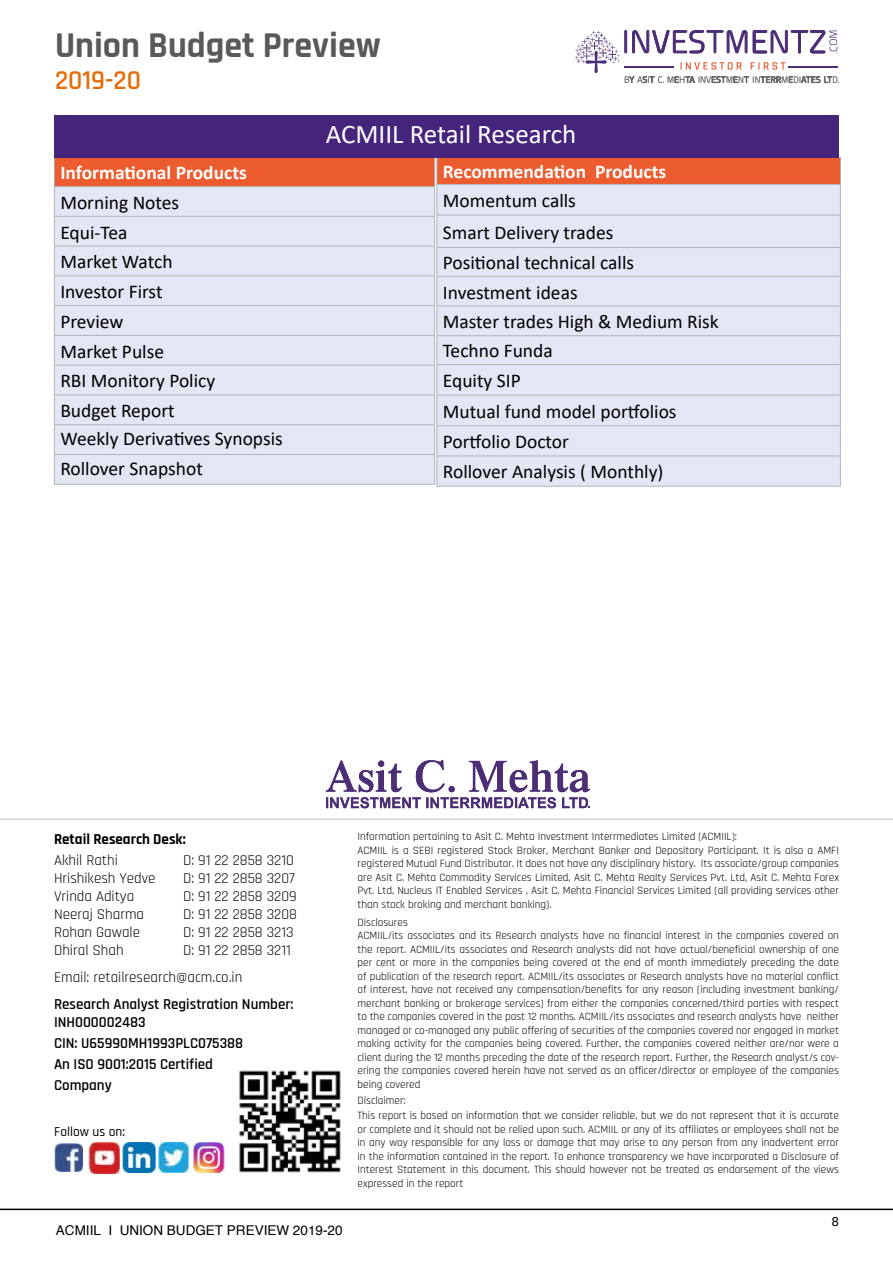
<style>
.page{position:relative;width:893px;height:1263px;background:#fff}
.page>*{position:absolute;margin:0;border:0;box-sizing:border-box;transform-origin:0 0}
.t1{font:700 36px "Rajdhani";color:#595959}
.t2{font:27px "Calibri";color:#fff}
.t3{font:600 27px "Rajdhani";color:#e46c0a}
.t4{font:19.5px/29.5px "Calibri";color:#000}
.t5{font:700 19.5px "Calibri";color:#fff}
.t6{font:15px/27px "Rajdhani";color:#000}
.t7{font:600 15px/21px "Rajdhani";color:#000}
.t8{font:700 15px "Rajdhani";color:#000}
.t9{font:13.5px "Helvetica";color:#000}
.t10{font:500 13.5px "Rajdhani";color:#000}
.t11{font:12px "Rupee Foradian";color:#000}
.t12{font:11.25px/13.5px "Rajdhani";color:#000}
</style>
<div class="page">
<svg style="left:575px;top:30px;width:264px;height:53px"></svg>
<hr style="left:0;top:1208px;width:893px;height:2px;background:#000">
<hr style="left:0;top:819px;width:893px;height:1px;background:#c3c4c8">
<img style="left:239px;top:1070px;width:102px;height:103px">
<svg style="left:326px;top:760px;width:264px;height:48px"></svg>
<img style="left:54px;top:1143px;width:29px;height:28px">
<img style="left:88px;top:1143px;width:31px;height:30px">
<img style="left:123px;top:1142px;width:32px;height:31px">
<img style="left:159px;top:1142px;width:30px;height:30px">
<img style="left:193px;top:1142px;width:32px;height:31px">
<div style="left:54px;top:157px;width:381px;height:30px;background:#ec5c2f"></div>
<div style="left:55px;top:187px;width:379px;height:297px;background:#e3e7f5"></div>
<hr style="left:54px;top:157px;width:381px;height:1px;background:#b1b4b6">
<hr style="left:54px;top:186px;width:381px;height:1px;background:#b1b4b6">
<hr style="left:54px;top:216px;width:381px;height:1px;background:#b1b4b6">
<hr style="left:54px;top:246px;width:381px;height:1px;background:#b1b4b6">
<hr style="left:54px;top:275px;width:381px;height:1px;background:#b1b4b6">
<hr style="left:54px;top:305px;width:381px;height:1px;background:#b1b4b6">
<hr style="left:54px;top:335px;width:381px;height:1px;background:#b1b4b6">
<hr style="left:54px;top:365px;width:381px;height:1px;background:#b1b4b6">
<hr style="left:54px;top:395px;width:381px;height:1px;background:#b1b4b6">
<hr style="left:54px;top:424px;width:381px;height:1px;background:#b1b4b6">
<hr style="left:54px;top:454px;width:381px;height:1px;background:#b1b4b6">
<svg style="left:54px;top:158px;width:1px;height:326px"></svg>
<hr style="left:54px;top:484px;width:381px;height:1px;background:#b1b4b6">
<div style="left:437px;top:157px;width:403px;height:27px;background:#ec5c2f"></div>
<div style="left:437px;top:185px;width:403px;height:301px;background:#e3e7f5"></div>
<hr style="left:436px;top:157px;width:405px;height:1px;background:#b1b4b6">
<svg style="left:840px;top:158px;width:1px;height:26px"></svg>
<hr style="left:436px;top:184px;width:405px;height:1px;background:#b1b4b6">
<hr style="left:840px;top:185px;width:1px;height:30px;background:#b1b4b6">
<hr style="left:436px;top:215px;width:405px;height:1px;background:#b1b4b6">
<hr style="left:840px;top:215px;width:1px;height:32px;background:#b1b4b6">
<hr style="left:436px;top:247px;width:405px;height:1px;background:#b1b4b6">
<hr style="left:436px;top:276px;width:405px;height:1px;background:#b1b4b6">
<hr style="left:436px;top:306px;width:405px;height:1px;background:#b1b4b6">
<hr style="left:436px;top:335px;width:405px;height:1px;background:#b1b4b6">
<svg style="left:434px;top:158px;width:3px;height:326px"></svg>
<svg style="left:840px;top:248px;width:1px;height:116px"></svg>
<hr style="left:436px;top:364px;width:405px;height:1px;background:#b1b4b6">
<hr style="left:436px;top:365px;width:1px;height:30px;background:#b1b4b6">
<hr style="left:840px;top:365px;width:1px;height:30px;background:#b1b4b6">
<hr style="left:436px;top:395px;width:405px;height:1px;background:#b1b4b6">
<hr style="left:436px;top:395px;width:1px;height:30px;background:#b1b4b6">
<hr style="left:840px;top:395px;width:1px;height:30px;background:#b1b4b6">
<hr style="left:436px;top:425px;width:405px;height:1px;background:#b1b4b6">
<hr style="left:436px;top:426px;width:1px;height:30px;background:#b1b4b6">
<hr style="left:840px;top:426px;width:1px;height:30px;background:#b1b4b6">
<hr style="left:436px;top:456px;width:405px;height:1px;background:#b1b4b6">
<hr style="left:436px;top:456px;width:1px;height:30px;background:#b1b4b6">
<hr style="left:840px;top:456px;width:1px;height:30px;background:#b1b4b6">
<hr style="left:436px;top:486px;width:405px;height:1px;background:#b1b4b6">
<div style="left:54px;top:115px;width:785px;height:42px;background:#45257c"></div>
<h1 class="t1" style="left:55px;top:24px;width:327px">Union Budget Preview</h1>
<h2 class="t3" style="left:55px;top:65px;width:87px">2019-20</h2>
<h3 class="t5" style="left:60px;top:159px;width:188px">Informational Products</h3>
<h3 class="t4" style="left:60px;top:187px;width:224px">Morning Notes<br>Equi-Tea<br>Market Watch<br>Investor First<br>Preview<br>Market Pulse<br>RBI Monitory Policy<br>Budget Report<br>Weekly Derivatives Synopsis<br>Rollover Snapshot</h3>
<h2 class="t2" style="left:326px;top:115px;width:252px">ACMIIL Retail Research</h2>
<h3 class="t5" style="left:443px;top:158px;width:225px">Recommendation Products</h3>
<h3 class="t4" style="left:443px;top:185px;width:277px;line-height:30.2px">Momentum calls<br>Smart Delivery trades<br>Positional technical calls<br>Investment ideas<br>Master trades High &amp; Medium Risk<br>Techno Funda<br>Equity SIP<br>Mutual fund model portfolios<br>Portfolio Doctor<br>Rollover Analysis ( Monthly)</h3>
<h3 class="t8" style="left:54px;top:830px;width:133px">Retail Research Desk:</h3>
<h3 class="t6" style="left:54px;top:847px;width:65px">Akhil Rathi</h3>
<h3 class="t6" style="left:183px;top:847px;width:112px">D: 91 22 2858 3210</h3>
<h3 class="t6" style="left:54px;top:865px;width:103px">Hrishikesh Yedve</h3>
<h3 class="t6" style="left:183px;top:865px;width:113px">D: 91 22 2858 3207</h3>
<h3 class="t6" style="left:54px;top:883px;width:82px">Vrinda Aditya</h3>
<h3 class="t6" style="left:183px;top:883px;width:115px">D: 91 22 2858 3209</h3>
<h3 class="t6" style="left:54px;top:901px;width:92px">Neeraj Sharma</h3>
<h3 class="t6" style="left:183px;top:901px;width:115px">D: 91 22 2858 3208</h3>
<h3 class="t6" style="left:54px;top:919px;width:88px">Rohan Gawale</h3>
<h3 class="t6" style="left:183px;top:919px;width:112px">D: 91 22 2858 3213</h3>
<h3 class="t6" style="left:54px;top:937px;width:71px">Dhiral Shah</h3>
<h3 class="t6" style="left:54px;top:937px;width:238px;text-indent:129px">D: 91 22 2858 3211<br>Email: retailresearch@acm.co.in</h3>
<h3 class="t7" style="left:54px;top:995px;width:241px;line-height:18px">Research Analyst Registration Number:<br>INH000002483</h3>
<h3 class="t7" style="left:54px;top:1033px;width:191px">CIN: U65990MH1993PLC075388<br>An ISO 9001:2015 Certified<br>Company</h3>
<p class="t10" style="left:54px;top:1124px;width:72px">Follow us on:</p>
<p class="t12" style="left:358px;top:830px;width:483px">Information pertaining to Asit C. Mehta Investment Interrmediates Limited (ACMIIL):<br>ACMIIL is a SEBI registered Stock Broker, Merchant Banker and Depository Participant. It is also a AMFI registered Mutual Fund Distributor. It does not have any disciplinary history. Its associate/group companies are Asit C. Mehta Commodity Services Limited, Asit C. Mehta Realty Services Pvt. Ltd, Asit C. Mehta Forex Pvt. Ltd, Nucleus IT Enabled Services , Asit C. Mehta Financial Services Limited (all providing services other than stock broking and merchant banking).</p>
<p class="t12" style="left:358px;top:916px;width:483px">Disclosures<br>ACMIIL/its associates and its Research analysts have no financial interest in the companies covered on the report. ACMIIL/its associates and Research analysts did not have actual/beneficial ownership of one per cent or more in the companies being covered at the end of month immediately preceding the date of publication of the research report. ACMIIL/its associates or Research analysts have no material conflict of interest, have not received any compensation/benefits for any reason (including investment banking/ merchant banking or brokerage services) from either the companies concerned/third parties with respect to the companies covered in the past 12 months. ACMIIL/its associates and research analysts have neither managed or co-managed any public offering of securities of the companies covered nor engaged in market making activity for the companies being covered. Further, the companies covered neither are/nor were a client during the 12 months preceding the date of the research report. Further, the Research analyst/s cov&shy;ering the companies covered herein have not served as an officer/director or employee of the companies being covered</p>
<p class="t12" style="left:358px;top:1094px;width:483px;line-height:15px">Disclaimer:<br>This report is based on information that we consider reliable, but we do not represent that it is accurate</p>
<p class="t12" style="left:358px;top:1123px;width:483px;text-align:justify">or complete and it should not be relied upon such. ACMIIL or any of its affiliates or employees shall not be in any way responsible for any loss or damage that may arise to any person from any inadvertent error in the information contained in the report. To enhance transparency we have incorporated a Disclosure of Interest Statement in this document. This should however not be treated as endorsement of the views expressed in the report</p>
<p class="t9" style="left:56px;top:1222px;width:288px">ACMIIL I UNION BUDGET PREVIEW 2019-20</p>
<p class="t11" style="left:831px;top:1214px;width:9px">8</p>
</div>
